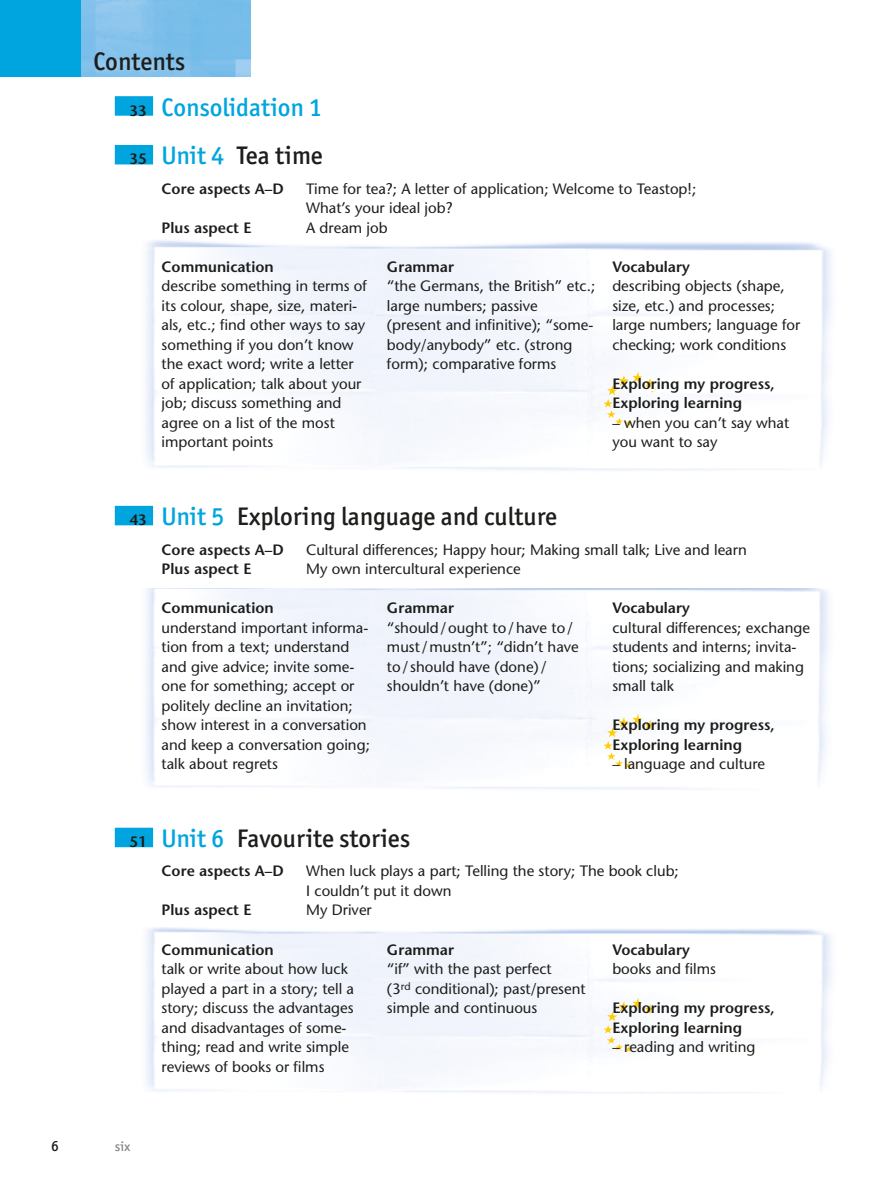
<style>
.page{position:relative;width:893px;height:1191px;background:#fff}
.page>*{position:absolute;margin:0;border:0;box-sizing:border-box;transform-origin:0 0}
.INH_01_Ü1{font:500 25.5px "Officina San ITC";color:#1d1d1b}
.INH_01_Ü1-2{font:500 25.5px "Officina San ITC";color:#00a5df}
.INH_04_CGV_Ü____Te{font:15px/19.5px "Stone Sans";color:#1d1d1b}
.INH_02_Aspects{font:15px/19.5px "Stone Sans";color:#1d1d1b}
.INH_03_CGV_Ü{font:600 15px/19.5px "Stone Sans";color:#1d1d1b}
.INH_02_Aspects-2{font:600 15px "Stone Sans";color:#1d1d1b}
.INH_04_CGV_Ü____Te-2{font:600 15px/19.5px "Stone Sans";color:#1d1d1b}
.Pagina{font:500 15px "Officina San ITC";color:#1d1d1b}
.Pagina-2{font:500 13.5px "Officina San ITC";color:#878787}
.s1{font-family:"Stone Sans";font-weight:600;font-size:15px;color:#1d1d1b}
.s2{font-family:"Stone Sans";font-weight:600;font-size:15px}
.s3{color:#00a5df}
</style>
<div class="page">
<img style="left:604px;top:369px;width:57px;height:57px">
<img style="left:604px;top:711px;width:57px;height:57px">
<img style="left:604px;top:995px;width:57px;height:58px">
<div style="left:0;top:0;width:81px;height:77px;background:#00a5df"></div>
<div style="left:115px;top:506px;width:38px;height:19px;background:#00a5df"></div>
<div style="left:115px;top:827px;width:38px;height:20px;background:#00a5df"></div>
<div style="left:115px;top:145px;width:38px;height:19px;background:#00a5df"></div>
<div style="left:115px;top:96px;width:38px;height:20px;background:#00a5df"></div>
<p class="INH_01_Ü1" style="left:94px;top:47px;width:93px">Contents</p>
<p class="INH_01_Ü1-2" style="left:129px;top:92px;width:194px"><span class="s1">33</span> Consolidation 1</p>
<p class="INH_01_Ü1" style="left:129px;top:141px;width:195px"><span class="s2">35</span> <span class="s3">Unit 4</span> Tea time</p>
<p class="INH_02_Aspects-2" style="left:162px;top:179px;width:124px">Core aspects A–D</p>
<p class="INH_02_Aspects" style="left:306px;top:179px;width:392px">Time for tea?; A letter of application; Welcome to Teastop!;<br>What’s your ideal job?</p>
<p class="INH_02_Aspects-2" style="left:162px;top:218px;width:91px">Plus aspect E</p>
<p class="INH_02_Aspects" style="left:306px;top:218px;width:83px">A dream job</p>
<p class="INH_03_CGV_Ü" style="left:162px;top:257px;width:114px">Communication</p>
<p class="INH_04_CGV_Ü____Te" style="left:162px;top:276px;width:207px">describe something in terms of its colour, shape, size, materi&shy;als, etc.; find other ways to say something if you don’t know the exact word; write a letter of application; talk about your job; discuss something and agree on a list of the most important points</p>
<p class="INH_03_CGV_Ü" style="left:387px;top:257px;width:69px">Grammar</p>
<p class="INH_04_CGV_Ü____Te" style="left:387px;top:276px;width:210px">“the Germans, the British” etc.; large numbers; passive (present and infinitive); “some&shy;body/anybody” etc. (strong form); comparative forms</p>
<p class="INH_03_CGV_Ü" style="left:612px;top:257px;width:79px">Vocabulary</p>
<p class="INH_04_CGV_Ü____Te" style="left:612px;top:276px;width:189px">describing objects (shape, size, etc.) and processes; large numbers; language for checking; work conditions</p>
<p class="INH_04_CGV_Ü____Te-2" style="left:612px;top:374px;width:164px">Exploring my progress,<br>Exploring learning</p>
<p class="INH_04_CGV_Ü____Te" style="left:612px;top:413px;width:178px">– when you can’t say what you want to say</p>
<p class="INH_01_Ü1" style="left:129px;top:502px;width:429px"><span class="s2">43</span> <span class="s3">Unit 5</span> Exploring language and culture</p>
<p class="INH_02_Aspects-2" style="left:162px;top:540px;width:124px">Core aspects A–D</p>
<p class="INH_02_Aspects" style="left:306px;top:539px;width:442px">Cultural differences; Happy hour; Making small talk; Live and learn</p>
<p class="INH_02_Aspects-2" style="left:162px;top:559px;width:91px">Plus aspect E</p>
<p class="INH_02_Aspects" style="left:306px;top:559px;width:216px">My own intercultural experience</p>
<p class="INH_03_CGV_Ü" style="left:162px;top:598px;width:114px">Communication</p>
<p class="INH_04_CGV_Ü____Te" style="left:162px;top:617px;width:210px">understand important informa&shy;tion from a text; understand and give advice; invite some&shy;one for something; accept or politely decline an invitation; show interest in a conversation and keep a conversation going; talk about regrets</p>
<p class="INH_03_CGV_Ü" style="left:387px;top:598px;width:69px">Grammar</p>
<p class="INH_04_CGV_Ü____Te" style="left:387px;top:617px;width:193px">“should/ought to/have to/ must/mustn’t”; “didn’t have to/should have (done)/ shouldn’t have (done)”</p>
<p class="INH_03_CGV_Ü" style="left:612px;top:598px;width:79px">Vocabulary</p>
<p class="INH_04_CGV_Ü____Te" style="left:612px;top:617px;width:199px">cultural differences; exchange students and interns; invita&shy;tions; socializing and making small talk</p>
<p class="INH_03_CGV_Ü" style="left:612px;top:715px;width:164px">Exploring my progress,<br>Exploring learning</p>
<p class="INH_04_CGV_Ü____Te" style="left:612px;top:754px;width:154px">– language and culture</p>
<p class="INH_01_Ü1" style="left:129px;top:823px;width:282px"><span class="s2">51</span> <span class="s3">Unit 6</span> Favourite stories</p>
<p class="INH_02_Aspects-2" style="left:162px;top:862px;width:124px">Core aspects A–D</p>
<p class="INH_02_Aspects" style="left:306px;top:861px;width:374px">When luck plays a part; Telling the story; The book club;<br>I couldn’t put it down</p>
<p class="INH_02_Aspects-2" style="left:162px;top:901px;width:91px">Plus aspect E</p>
<p class="INH_02_Aspects" style="left:306px;top:900px;width:67px">My Driver</p>
<p class="Pagina" style="left:51px;top:1137px;width:9px">6</p>
<p class="Pagina-2" style="left:115px;top:1138px;width:17px">six</p>
<p class="INH_03_CGV_Ü" style="left:162px;top:939px;width:114px">Communication</p>
<p class="INH_04_CGV_Ü____Te" style="left:162px;top:959px;width:194px">talk or write about how luck played a part in a story; tell a story; discuss the advantages and disadvantages of some&shy;thing; read and write simple reviews of books or films</p>
<p class="INH_04_CGV_Ü____Te-2" style="left:387px;top:939px;width:69px">Grammar</p>
<p class="INH_04_CGV_Ü____Te" style="left:387px;top:959px;width:200px">“if” with the past perfect<br>(3<sup>rd</sup> conditional); past/present simple and continuous</p>
<p class="INH_03_CGV_Ü" style="left:612px;top:939px;width:79px">Vocabulary</p>
<p class="INH_04_CGV_Ü____Te" style="left:612px;top:959px;width:105px">books and films</p>
<p class="INH_03_CGV_Ü" style="left:612px;top:998px;width:164px">Exploring my progress,<br>Exploring learning</p>
<p class="INH_04_CGV_Ü____Te" style="left:612px;top:1037px;width:145px">– reading and writing</p>
</div>
